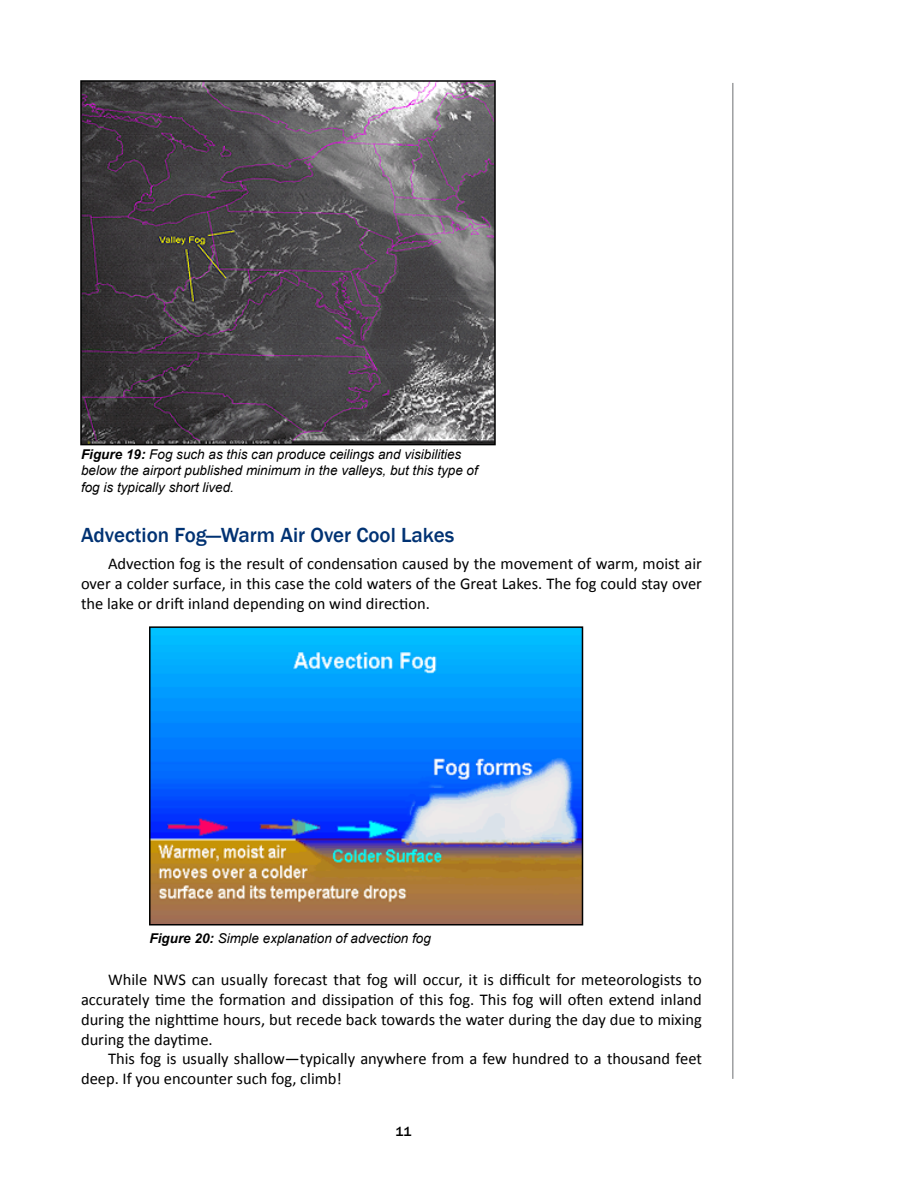
<style>
.page{position:relative;width:918px;height:1188px;background:#fff}
.page>*{position:absolute;margin:0;border:0;box-sizing:border-box;transform-origin:0 0}
.t1{font:500 21px "Franklin Gothic";color:#003273}
.t2{font:16.5px/19.8px "Calibri";color:#000;text-align:justify}
.t3{font:italic 13.5px/16.2px "Arial";color:#000}
.t4{font:500 13.5px "Franklin Gothic";color:#000}
.s1{font-weight:700}
</style>
<div class="page">
<hr style="left:733px;top:83px;width:1px;height:996px;background:#6d6e71">
<img style="left:83px;top:83px;width:410px;height:359px">
<div style="left:80px;top:80px;width:416px;height:365px;border:2px solid #000"></div>
<img style="left:152px;top:629px;width:428px;height:294px">
<div style="left:149px;top:626px;width:434px;height:300px;border:2px solid #000"></div>
<p class="t3" style="left:81px;top:446px;width:398px"><span class="s1">Figure 19:</span> Fog such as this can produce ceilings and visibilities below the airport published minimum in the valleys, but this type of fog is typically short lived.</p>
<p class="t1" style="left:81px;top:522px;width:375px">Advection Fog—Warm Air Over Cool Lakes</p>
<p class="t2" style="left:81px;top:554px;width:622px;text-indent:27px">Advection fog is the result of condensation caused by the movement of warm, moist air over a colder surface, in this case the cold waters of the Great Lakes. The fog could stay over the lake or drift inland depending on wind direction.</p>
<p class="t3" style="left:150px;top:930px;width:283px"><span class="s1">Figure 20:</span> Simple explanation of advection fog</p>
<p class="t2" style="left:81px;top:970px;width:622px;text-indent:27px">While NWS can usually forecast that fog will occur, it is difficult for meteorologists to accurately time the formation and dissipation of this fog. This fog will often extend inland during the nighttime hours, but recede back towards the water during the day due to mixing during the daytime.</p>
<p class="t2" style="left:81px;top:1049px;width:622px;text-indent:27px">This fog is usually shallow—typically anywhere from a few hundred to a thousand feet deep. If you encounter such fog, climb!</p>
<p class="t4" style="left:396px;top:1123px;width:17px">11</p>
</div>
